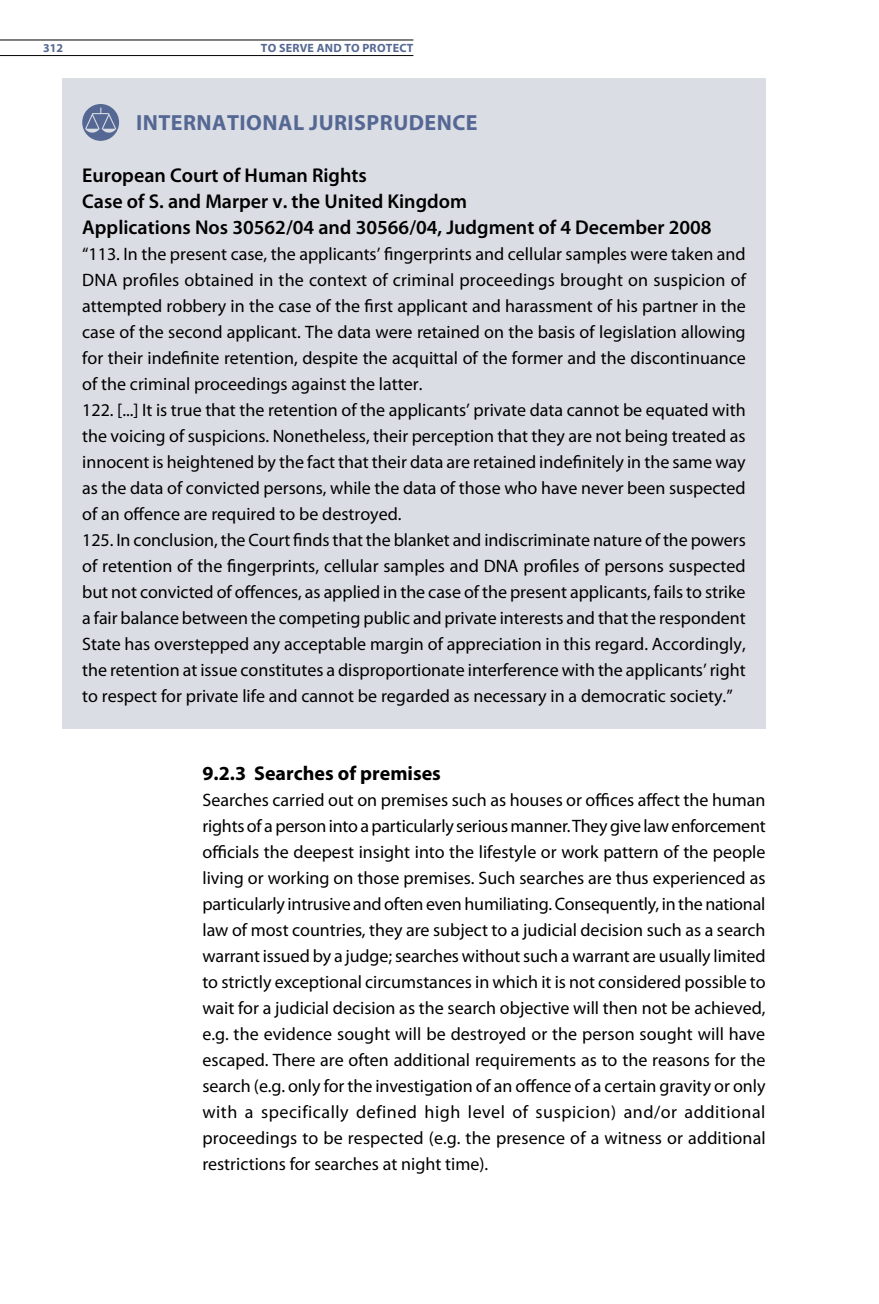
<style>
.page{position:relative;width:879px;height:1304px;background:#fff}
.page>*{position:absolute;margin:0;border:0;box-sizing:border-box;transform-origin:0 0}
.t1{font:700 22px "Myriad Pro";letter-spacing:.02em;color:#556894}
.t2{font:600 20px/26px "Myriad Pro";color:#000}
.STitre_niveau3{font:700 20px "Myriad Pro";color:#000}
.Paragraphe_texte{font:18px/26px "Myriad Pro";color:#000;text-align:justify}
.t3{font:700 12px "Myriad Pro";letter-spacing:.02em;color:#556894}
</style>
<div class="page">
<hr style="left:0;top:40px;width:413px;height:1px;background:#000">
<hr style="left:0;top:55px;width:413px;height:1px;background:#000">
<div style="left:62px;top:78px;width:703px;height:650px;background:#dbdde4"></div>
<svg style="left:82px;top:104px;width:37px;height:37px"></svg>
<p class="t3" style="left:43px;top:41px;width:21px">312</p>
<p class="t3" style="left:261px;top:41px;width:154px">TO SERVE AND TO PROTECT</p>
<p class="t1" style="left:136px;top:110px;width:343px">INTERNATIONAL JURISPRUDENCE</p>
<p class="t2" style="left:82px;top:163px;width:631px">European Court of Human Rights<br>Case of S. and Marper v. the United Kingdom<br>Applications Nos 30562/04 and 30566/04, Judgment of 4 December 2008</p>
<p class="Paragraphe_texte" style="left:82px;top:241px;width:665px;text-align:left">“113. In the present case, the applicants’ fingerprints and cellular samples were taken and DNA profiles obtained in the context of criminal proceedings brought on suspicion of attempted robbery in the case of the first applicant and harassment of his partner in the case of the second applicant. The data were retained on the basis of legislation allowing for their indefinite retention, despite the acquittal of the former and the discontinuance of the criminal proceedings against the latter.<br>122. [...] It is true that the retention of the applicants’ private data cannot be equated with the voicing of suspicions. Nonetheless, their perception that they are not being treated as innocent is heightened by the fact that their data are retained indefinitely in the same way as the data of convicted persons, while the data of those who have never been suspected of an offence are required to be destroyed.<br>125. In conclusion, the Court finds that the blanket and indiscriminate nature of the powers of retention of the fingerprints, cellular samples and DNA profiles of persons suspected but not convicted of offences, as applied in the case of the present applicants, fails to strike a fair balance between the competing public and private interests and that the respondent State has overstepped any acceptable margin of appreciation in this regard. Accordingly, the retention at issue constitutes a disproportionate interference with the applicants’ right to respect for private life and cannot be regarded as necessary in a democratic society.”</p>
<p class="STitre_niveau3" style="left:202px;top:762px;width:240px">9.2.3 Searches of premises</p>
<p class="Paragraphe_texte" style="left:202px;top:787px;width:565px">Searches carried out on premises such as houses or offices affect the human rights of a person into a particularly serious manner. They give law enforcement officials the deepest insight into the lifestyle or work pattern of the people living or working on those premises. Such searches are thus experienced as particularly intrusive and often even humiliating. Consequently, in the national law of most countries, they are subject to a judicial decision such as a search warrant issued by a judge; searches without such a warrant are usually limited to strictly exceptional circumstances in which it is not considered possible to wait for a judicial decision as the search objective will then not be achieved, e.g. the evidence sought will be destroyed or the person sought will have escaped. There are often additional requirements as to the reasons for the search (e.g. only for the investigation of an offence of a certain gravity or only with a specifically defined high level of suspicion) and/or additional proceedings to be respected (e.g. the presence of a witness or additional restrictions for searches at night time).</p>
</div>
